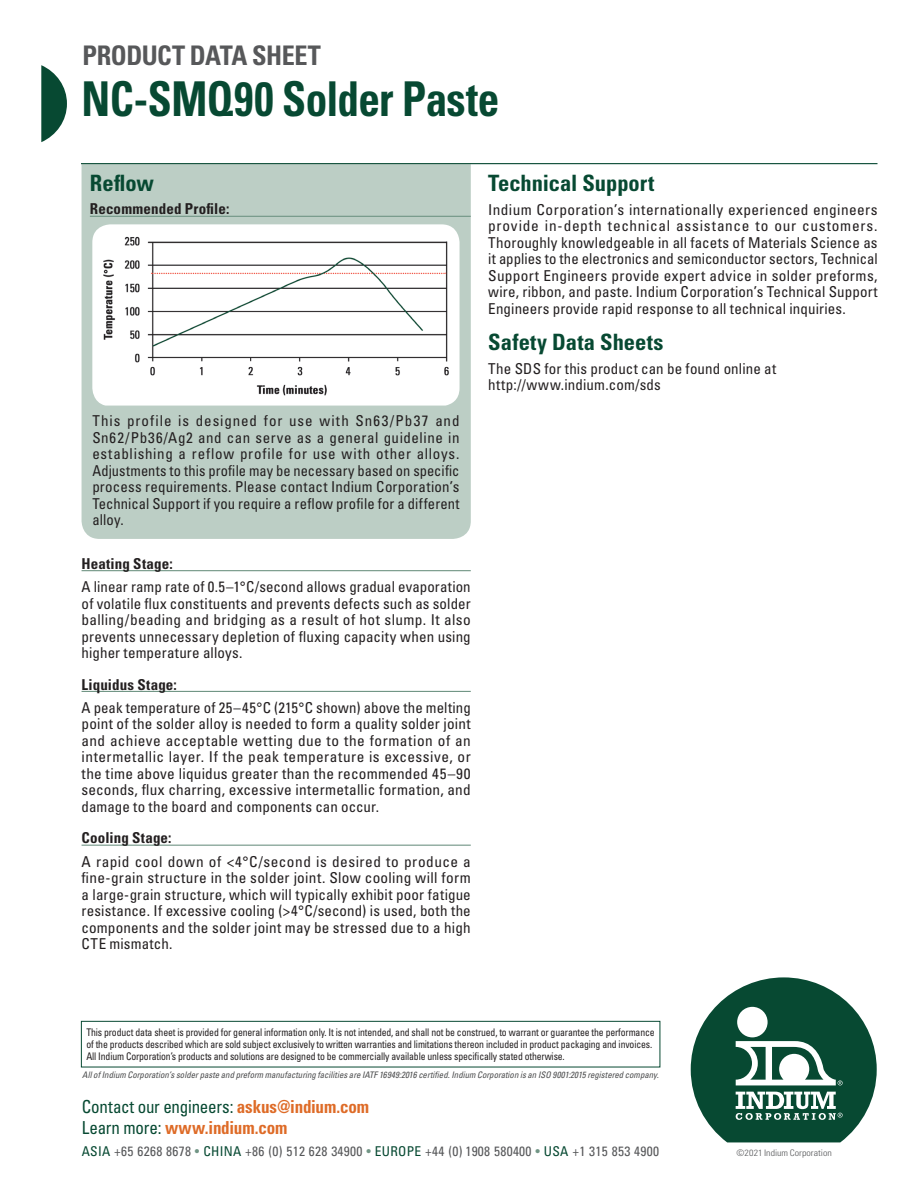
<style>
.page{position:relative;width:918px;height:1188px;background:#fff}
.page>*{position:absolute;margin:0;border:0;box-sizing:border-box;transform-origin:0 0}
.t1{font:700 condensed 48px "Univers LT Std";letter-spacing:-.015em;color:#074932;scale:.9 1}
.t2{font:700 condensed 27px "Univers LT Std";letter-spacing:-.02em;color:#57585a}
.t3{font:700 condensed 22.5px "Univers LT Std";color:#074932}
.t4{font:condensed 17.85px "Univers LT Std";letter-spacing:-.015em;color:#074932;scale:.95 1}
.t5{font:700 condensed 17.85px "Univers LT Std";letter-spacing:-.01em;color:#de6b27;scale:.95 1}
.t6{font:condensed 15px/16.5px "Univers LT Std";letter-spacing:.01em;color:#231f20;text-align:justify}
.t7{font:700 condensed 15px "Univers LT Std";letter-spacing:.01em;color:#231f20}
.t8{font:condensed 13.5px "Univers LT Std";letter-spacing:.02em;color:#57585a}
.t9{font:condensed 10.5px/12px "Univers LT Std";letter-spacing:-.015em;color:#231f20;scale:.93 1}
.t10{font:italic condensed 9px "Univers LT Std";color:#4b4c4d}
.t11{font:300 condensed 9px "Univers LT Std";color:#57585a;scale:1.1 1}
.s1{font-weight:700;color:#de6b27}
.s2{font-weight:400;color:#074932}
.s3{color:#074932}
.s4{color:#719585}
</style>
<div class="page">
<svg style="left:691px;top:977px;width:186px;height:165px"></svg>
<div style="left:737px;top:1007px;width:31px;height:30px;background:#fff;border-radius:50%"></div>
<svg style="left:41px;top:65px;width:26px;height:77px"></svg>
<div style="left:81px;top:1021px;width:579px;height:46px;border:1px solid #074932"></div>
<div style="left:82px;top:164px;width:389px;height:375px;background:#bccec5"></div>
<hr style="left:90px;top:216px;width:381px;height:1px;background:#719585">
<hr style="left:81px;top:163px;width:797px;height:1px;background:#074932">
<hr style="left:82px;top:570px;width:389px;height:1px;background:#719585">
<hr style="left:82px;top:691px;width:389px;height:1px;background:#719585">
<hr style="left:82px;top:845px;width:389px;height:1px;background:#719585">
<img style="left:92px;top:224px;width:368px;height:182px">
<h2 class="t2" style="left:83px;top:39px;width:240px">PRODUCT DATA SHEET</h2>
<h1 class="t1" style="left:82px;top:69px;width:466px">NC-SMQ90 Solder Paste</h1>
<h3 class="t3" style="left:90px;top:169px;width:66px">Reflow</h3>
<p class="t7" style="left:90px;top:200px;width:141px">Recommended Profile:</p>
<p class="t6" style="left:92px;top:413px;width:369px">This profile is designed for use with Sn63/Pb37 and Sn62/Pb36/Ag2 and can serve as a general guideline in establishing a reflow profile for use with other alloys.<br>Adjustments to this profile may be necessary based on specific process requirements. Please contact Indium Corporation’s Technical Support if you require a reflow profile for a different alloy.</p>
<p class="t7" style="left:82px;top:554px;width:93px">Heating Stage:</p>
<p class="t6" style="left:82px;top:578px;width:391px">A linear ramp rate of 0.5–1°C/second allows gradual evaporation of volatile flux constituents and prevents defects such as solder balling/beading and bridging as a result of hot slump. It also prevents unnecessary depletion of fluxing capacity when using higher temperature alloys.</p>
<p class="t7" style="left:82px;top:675px;width:97px">Liquidus Stage:</p>
<p class="t6" style="left:82px;top:699px;width:391px">A peak temperature of 25–45°C (215°C shown) above the melting point of the solder alloy is needed to form a quality solder joint and achieve acceptable wetting due to the formation of an intermetallic layer. If the peak temperature is excessive, or the time above liquidus greater than the recommended 45–90 seconds, flux charring, excessive intermetallic formation, and damage to the board and components can occur.</p>
<p class="t7" style="left:82px;top:829px;width:92px">Cooling Stage:</p>
<p class="t6" style="left:82px;top:853px;width:391px">A rapid cool down of &lt;4°C/second is desired to produce a fine-grain structure in the solder joint. Slow cooling will form a large-grain structure, which will typically exhibit poor fatigue resistance. If excessive cooling (&gt;4°C/second) is used, both the components and the solder joint may be stressed due to a high CTE mismatch.</p>
<h3 class="t3" style="left:488px;top:169px;width:168px">Technical Support</h3>
<p class="t6" style="left:488px;top:201px;width:391px">Indium Corporation’s internationally experienced engineers provide in-depth technical assistance to our customers.<br>Thoroughly knowledgeable in all facets of Materials Science as it applies to the electronics and semiconductor sectors, Technical Support Engineers provide expert advice in solder preforms, wire, ribbon, and paste. Indium Corporation’s Technical Support Engineers provide rapid response to all technical inquiries.</p>
<h3 class="t3" style="left:488px;top:328px;width:177px">Safety Data Sheets</h3>
<p class="t6" style="left:488px;top:360px;width:290px">The SDS for this product can be found online at http://www.indium.com/sds</p>
<p class="t9" style="left:86px;top:1026px;width:613px">This product data sheet is provided for general information only. It is not intended, and shall not be construed, to warrant or guarantee the performance of the products described which are sold subject exclusively to written warranties and limitations thereon included in product packaging and invoices.<br>All Indium Corporation’s products and solutions are designed to be commercially available unless specifically stated otherwise.</p>
<p class="t10" style="left:82px;top:1070px;width:578px">All of Indium Corporation’s solder paste and preform manufacturing facilities are IATF 16949:2016 certified. Indium Corporation is an ISO 9001:2015 registered company.</p>
<p class="t4" style="left:82px;top:1095px;width:304px">Contact our engineers: <span class="s1">askus@indium.com</span></p>
<p class="t5" style="left:82px;top:1117px;width:218px"><span class="s2">Learn more:</span> www.indium.com</p>
<p class="t8" style="left:82px;top:1143px;width:579px"><span class="s3">ASIA</span> +65 6268 8678 <span class="s4">•</span> <span class="s3">CHINA</span> +86 (0) 512 628 34900 <span class="s4">•</span> <span class="s3">EUROPE</span> +44 (0) 1908 580400 <span class="s4">•</span> <span class="s3">USA</span> +1 315 853 4900</p>
<p class="t11" style="left:737px;top:1147px;width:88px">©2021 Indium Corporation</p>
</div>
